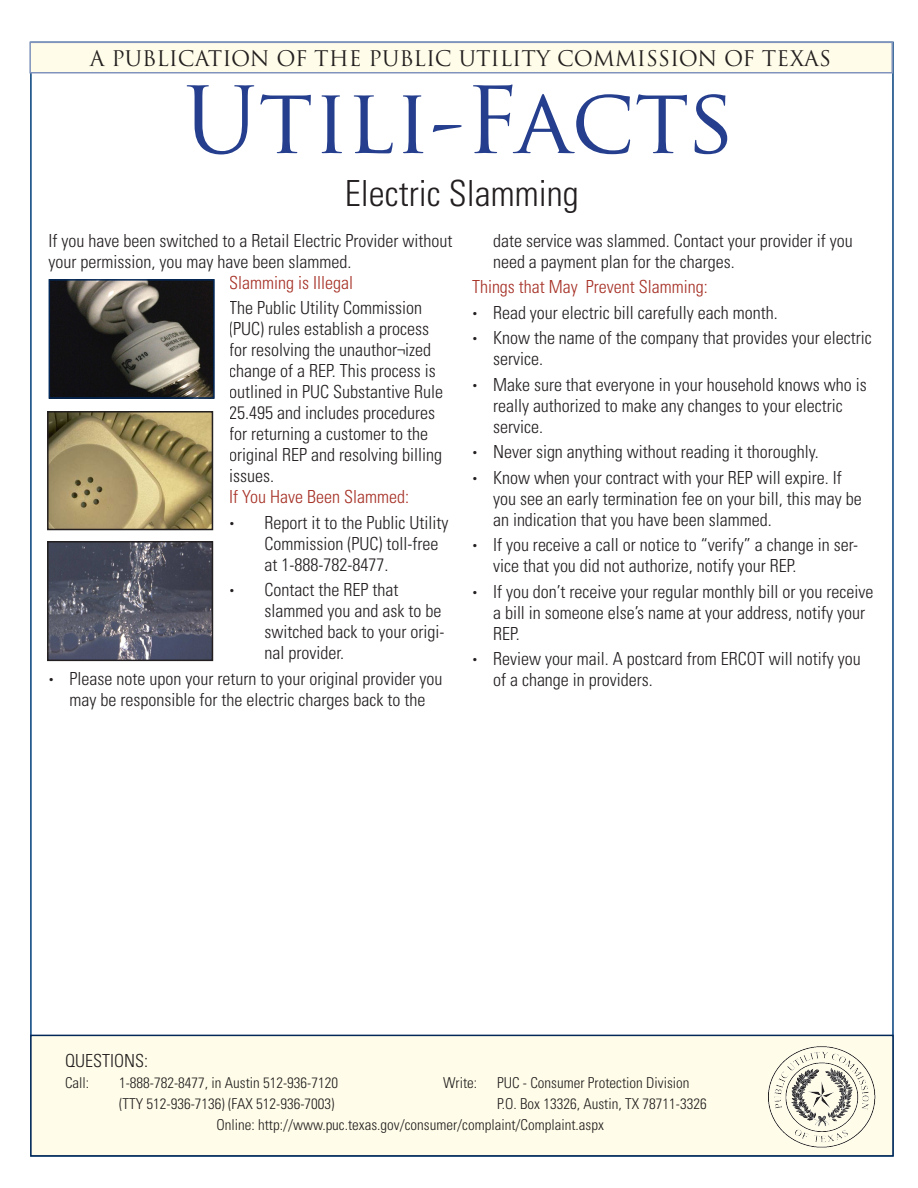
<style>
.page{position:relative;width:918px;height:1188px;background:#fff}
.page>*{position:absolute;margin:0;border:0;box-sizing:border-box;transform-origin:0 0}
.t1{font:90px "Trajan Pro";letter-spacing:-.005em;color:#253f8e}
.t2{font:300 condensed 36px "Univers LT Std";color:#231f20}
.t3{font:21px "Trajan Pro";color:#231f20}
.Bullets{font:300 condensed 18px/21px "Univers LT Std";color:#231f20}
.Red_sub_headers{font:300 condensed 18px "Univers LT Std";color:#a63126}
.t4{font:300 condensed 15px "Univers LT Std";color:#231f20}
.s1{font-family:"Mrs Eaves OT";font-weight:400;font-stretch:normal;font-size:21px}
</style>
<div class="page">
<div style="left:30px;top:42px;width:864px;height:1115px;background:#fff;border:2px solid #003f7c"></div>
<div style="left:29px;top:42px;width:864px;height:32px;background:#fffde9;border:2px solid #8093bc"></div>
<div style="left:30px;top:1035px;width:864px;height:122px;background:#fffde9;border:2px solid #022859"></div>
<img style="left:52px;top:282px;width:160px;height:114px">
<div style="left:49px;top:279px;width:166px;height:120px;border:2px solid #022859"></div>
<img style="left:50px;top:414px;width:160px;height:113px">
<div style="left:47px;top:411px;width:166px;height:119px;border:2px solid #231f20"></div>
<img style="left:50px;top:544px;width:160px;height:114px">
<div style="left:47px;top:541px;width:166px;height:120px;border:2px solid #231f20"></div>
<img style="left:768px;top:1046px;width:108px;height:102px">
<p class="t3" style="left:90px;top:45px;width:743px">A PUBLICATION OF THE PUBLIC UTILITY COMMISSION OF TEXAS</p>
<p class="t1" style="left:184px;top:63px;width:553px">Utili-Facts</p>
<p class="t2" style="left:345px;top:171px;width:235px">Electric Slamming</p>
<p class="Bullets" style="left:49px;top:230px;width:405px">If you have been switched to a Retail Electric Provider without your permission, you may have been slammed.</p>
<p class="Red_sub_headers" style="left:229px;top:272px;width:125px">Slamming is Illegal</p>
<p class="Bullets" style="left:229px;top:298px;width:215px">The Public Utility Commission (PUC) rules establish a process for resolving the unauthor¬ized change of a REP. This process is outlined in PUC Substantive Rule<br>25.495 and includes procedures for returning a customer to the original REP and resolving billing issues.</p>
<p class="Red_sub_headers" style="left:229px;top:486px;width:181px">If You Have Been Slammed:</p>
<p class="Bullets" style="left:265px;top:512px;width:185px;text-indent:-35px"><span class="s1">•</span> Report it to the Public Utility<br>Commission (PUC) toll-free at 1-888-782-8477.</p>
<p class="Bullets" style="left:265px;top:579px;width:181px;text-indent:-35px"><span class="s1">•</span> Contact the REP that slammed you and ask to be switched back to your origi&shy;nal provider.</p>
<p class="Bullets" style="left:49px;top:668px;width:395px;text-align:center"><span class="s1">•</span> Please note upon your return to your original provider you may be responsible for the electric charges back to the</p>
<p class="Bullets" style="left:493px;top:230px;width:361px">date service was slammed. Contact your provider if you need a payment plan for the charges.</p>
<p class="Red_sub_headers" style="left:472px;top:276px;width:237px">Things that May Prevent Slamming:</p>
<p class="Bullets" style="left:472px;top:302px;width:307px"><span class="s1">•</span> Read your electric bill carefully each month.</p>
<p class="Bullets" style="left:493px;top:327px;width:380px;text-indent:-21px"><span class="s1">•</span> Know the name of the company that provides your electric service.</p>
<p class="Bullets" style="left:493px;top:374px;width:375px;text-indent:-21px"><span class="s1">•</span> Make sure that everyone in your household knows who is really authorized to make any changes to your electric service.</p>
<p class="Bullets" style="left:472px;top:441px;width:348px"><span class="s1">•</span> Never sign anything without reading it thoroughly.</p>
<p class="Bullets" style="left:493px;top:467px;width:370px;text-indent:-21px"><span class="s1">•</span> Know when your contract with your REP will expire. If you see an early termination fee on your bill, this may be an indication that you have been slammed.</p>
<p class="Bullets" style="left:493px;top:534px;width:367px;text-indent:-21px"><span class="s1">•</span> If you receive a call or notice to “verify” a change in ser&shy;vice that you did not authorize, notify your REP.</p>
<p class="Bullets" style="left:493px;top:581px;width:382px;text-indent:-21px"><span class="s1">•</span> If you don’t receive your regular monthly bill or you receive a bill in someone else’s name at your address, notify your<br>REP.</p>
<p class="Bullets" style="left:493px;top:648px;width:369px;text-indent:-21px"><span class="s1">•</span> Review your mail. A postcard from ERCOT will notify you of a change in providers.</p>
<p class="Bullets" style="left:65px;top:1050px;width:84px">QUESTIONS:</p>
<p class="t4" style="left:65px;top:1074px;width:26px">Call:</p>
<p class="t4" style="left:119px;top:1074px;width:221px">1-888-782-8477, in Austin 512-936-7120</p>
<p class="t4" style="left:119px;top:1095px;width:217px">(TTY 512-936-7136) (FAX 512-936-7003)</p>
<p class="t4" style="left:497px;top:1095px;width:211px">P.O. Box 13326, Austin, TX 78711-3326</p>
<p class="t4" style="left:216px;top:1116px;width:389px">Online: http://www.puc.texas.gov/consumer/complaint/Complaint.aspx</p>
</div>
